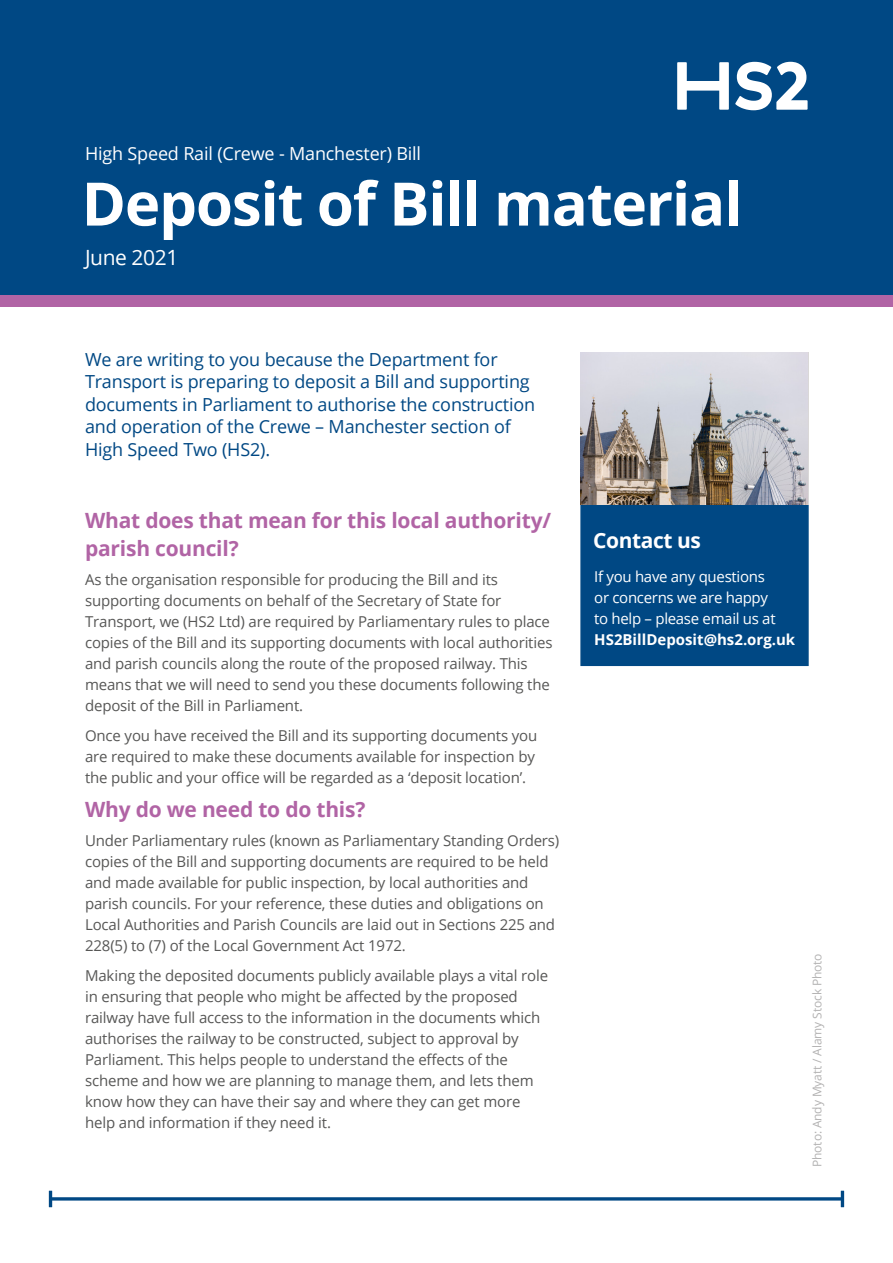
<style>
.page{position:relative;width:893px;height:1263px;background:#fff}
.page>*{position:absolute;margin:0;border:0;box-sizing:border-box;transform-origin:0 0}
.t1{font:700 60px "Open Sans";letter-spacing:-.02em;color:#fff}
.Purple_Header_14pt{font:700 21px/27px "Open Sans";letter-spacing:-.01em;color:#b164a5}
.White_Header_14pt{font:700 21px "Open Sans";letter-spacing:-.02em;color:#fff}
.t2{font:21px "Open Sans";letter-spacing:-.02em;color:#fff}
.Introduction_text_bl{font:18px/22.5px "Open Sans";letter-spacing:-.01em;color:#004884}
.t3{font:18px "Open Sans";letter-spacing:-.01em;color:#fff}
.Body_copy_10pt{font:15px/21px "Open Sans";letter-spacing:-.01em;color:#575756}
.White_body_copy_10pt{font:15px/21px "Open Sans";letter-spacing:-.02em;color:#fff}
.Body_copy_10pt-2{font:12px "Open Sans";letter-spacing:-.01em;color:#b3b2b2}
.s1{font-weight:700}
</style>
<div class="page">
<svg style="left:49px;top:1191px;width:795px;height:16px"></svg>
<div style="left:0;top:181px;width:893px;height:126px;background:#b164a5"></div>
<div style="left:0;top:0;width:893px;height:294px;background:#004884"></div>
<div style="left:580px;top:504px;width:229px;height:162px;background:#004884;border:2px solid #004884"></div>
<img style="left:580px;top:353px;width:228px;height:151px">
<svg style="left:677px;top:62px;width:52px;height:48px"></svg>
<svg style="left:735px;top:62px;width:73px;height:48px"></svg>
<p class="t3" style="left:85px;top:141px;width:338px">High Speed Rail (Crewe - Manchester) Bill</p>
<p class="t1" style="left:82px;top:161px;width:662px">Deposit of Bill material</p>
<p class="t2" style="left:85px;top:243px;width:95px">June 2021</p>
<p class="Introduction_text_bl" style="left:85px;top:347px;width:452px">We are writing to you because the Department for Transport is preparing to deposit a Bill and supporting documents in Parliament to authorise the construction and operation of the Crewe – Manchester section of High Speed Two (HS2).</p>
<p class="Purple_Header_14pt" style="left:85px;top:507px;width:468px">What does that mean for this local authority/ parish council?</p>
<p class="Body_copy_10pt" style="left:85px;top:569px;width:469px">As the organisation responsible for producing the Bill and its supporting documents on behalf of the Secretary of State for Transport, we (HS2 Ltd) are required by Parliamentary rules to place copies of the Bill and its supporting documents with local authorities and parish councils along the route of the proposed railway. This means that we will need to send you these documents following the deposit of the Bill in Parliament.</p>
<p class="Body_copy_10pt" style="left:85px;top:724px;width:454px">Once you have received the Bill and its supporting documents you are required to make these documents available for inspection by the public and your office will be regarded as a ‘deposit location’.</p>
<p class="Purple_Header_14pt" style="left:85px;top:795px;width:282px">Why do we need to do this?</p>
<p class="Body_copy_10pt" style="left:85px;top:830px;width:476px">Under Parliamentary rules (known as Parliamentary Standing Orders) copies of the Bill and supporting documents are required to be held and made available for public inspection, by local authorities and parish councils. For your reference, these duties and obligations on Local Authorities and Parish Councils are laid out in Sections 225 and 228(5) to (7) of the Local Government Act 1972.</p>
<p class="Body_copy_10pt" style="left:85px;top:964px;width:465px">Making the deposited documents publicly available plays a vital role in ensuring that people who might be affected by the proposed railway have full access to the information in the documents which authorises the railway to be constructed, subject to approval by Parliament. This helps people to understand the effects of the scheme and how we are planning to manage them, and lets them know how they can have their say and where they can get more help and information if they need it.</p>
<p class="White_Header_14pt" style="left:593px;top:526px;width:109px">Contact us</p>
<p class="White_body_copy_10pt" style="left:594px;top:566px;width:203px">If you have any questions<br>or concerns we are happy<br>to help – please email us at<br><span class="s1">HS2BillDeposit@hs2.org.uk</span></p>
<p class="Body_copy_10pt-2" style="left:809px;top:1167px;width:215px;rotate:-90deg">Photo: Andy Myatt / Alamy Stock Photo</p>
</div>
